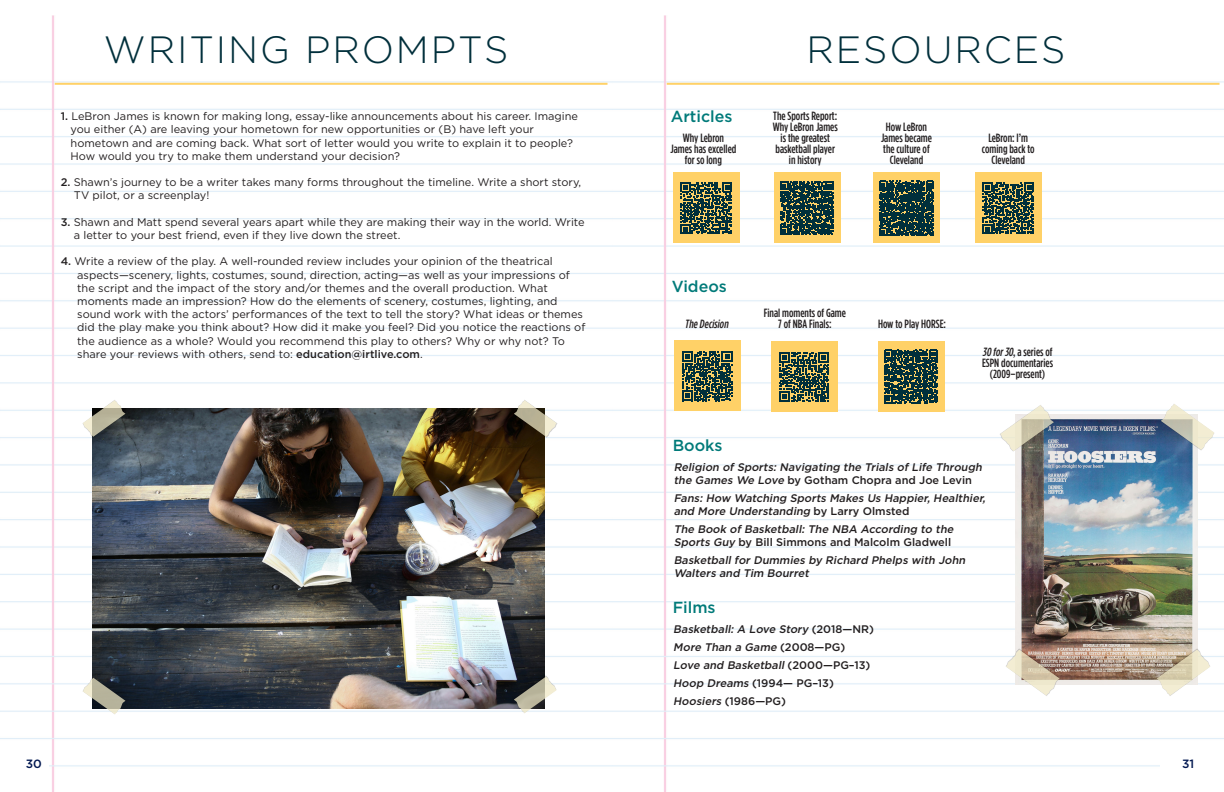
<style>
.page{position:relative;width:1224px;height:792px;background:#fff}
.page>*{position:absolute;margin:0;border:0;box-sizing:border-box;transform-origin:0 0}
.t1{font:300 38px "Gotham";letter-spacing:.05em;color:#002f3b}
.t2{font:500 16px "Gotham";color:#007a79}
.t3{font:500 12px "Gotham";color:#021851}
.t4{font:500 11.9px/11px "Gotham Condensed";color:#231f20;text-align:center}
.t5{font:italic 500 11.9px "Gotham Condensed";color:#231f20}
.t6{font:11px "Gotham";color:#231f20}
.t7{font:italic 500 11px/13.2px "Gotham";color:#231f20}
.t8{font:500 11px "Gotham";color:#231f20}
.s1{font-weight:500}
.s2{font-style:italic}
.s3{font-style:normal}
</style>
<div class="page">
<img style="left:0;top:15px;width:1224px;height:777px">
<hr style="left:55px;top:83px;width:553px;height:2px;background:#ffd167">
<img style="left:93px;top:409px;width:451px;height:299px">
<img style="left:82px;top:400px;width:44px;height:37px">
<svg style="left:83px;top:400px;width:42px;height:37px"></svg>
<img style="left:513px;top:400px;width:1px;height:37px">
<svg style="left:514px;top:400px;width:43px;height:37px"></svg>
<img style="left:82px;top:677px;width:44px;height:38px">
<svg style="left:83px;top:678px;width:42px;height:36px"></svg>
<img style="left:513px;top:676px;width:44px;height:38px">
<svg style="left:514px;top:677px;width:42px;height:36px"></svg>
<div style="left:0;top:751px;width:48px;height:30px;background:#fff"></div>
<hr style="left:667px;top:83px;width:553px;height:2px;background:#ffd167">
<img style="left:1015px;top:414px;width:183px;height:271px">
<img style="left:1000px;top:405px;width:55px;height:47px">
<svg style="left:1000px;top:405px;width:54px;height:46px"></svg>
<img style="left:1160px;top:403px;width:55px;height:48px">
<svg style="left:1161px;top:404px;width:53px;height:46px"></svg>
<img style="left:1005px;top:649px;width:55px;height:47px">
<svg style="left:1006px;top:650px;width:54px;height:46px"></svg>
<img style="left:1156px;top:649px;width:55px;height:47px">
<svg style="left:1157px;top:650px;width:53px;height:46px"></svg>
<div style="left:673px;top:172px;width:67px;height:71px;background:#ffd167"></div>
<svg style="left:680px;top:182px;width:52px;height:52px"></svg>
<div style="left:674px;top:340px;width:67px;height:71px;background:#ffd167"></div>
<svg style="left:682px;top:351px;width:50px;height:50px"></svg>
<div style="left:771px;top:341px;width:67px;height:70px;background:#ffd167"></div>
<svg style="left:779px;top:352px;width:50px;height:50px"></svg>
<div style="left:878px;top:341px;width:66px;height:70px;background:#ffd167"></div>
<svg style="left:884px;top:350px;width:54px;height:53px"></svg>
<div style="left:774px;top:172px;width:66px;height:71px;background:#ffd167"></div>
<svg style="left:780px;top:181px;width:54px;height:54px"></svg>
<div style="left:874px;top:172px;width:66px;height:71px;background:#ffd167"></div>
<svg style="left:879px;top:181px;width:55px;height:54px;background:#234541"></svg>
<div style="left:975px;top:172px;width:67px;height:71px;background:#ffd167"></div>
<svg style="left:983px;top:183px;width:51px;height:51px"></svg>
<div style="left:1160px;top:753px;width:64px;height:30px;background:#fff"></div>
<p class="t1" style="left:104px;top:26px;width:406px">WRITING PROMPTS</p>
<p class="t6" style="left:61px;top:109px;width:519px"><span class="s1">1.</span> LeBron James is known for making long, essay-like announcements about his career. Imagine</p>
<p class="t6" style="left:71px;top:123px;width:465px">you either (A) are leaving your hometown for new opportunities or (B) have left your</p>
<p class="t6" style="left:71px;top:136px;width:504px">hometown and are coming back. What sort of letter would you write to explain it to people?</p>
<p class="t6" style="left:71px;top:149px;width:331px">How would you try to make them understand your decision?</p>
<p class="t6" style="left:61px;top:175px;width:522px"><span class="s1">2.</span> Shawn’s journey to be a writer takes many forms throughout the timeline. Write a short story,</p>
<p class="t6" style="left:74px;top:189px;width:137px">TV pilot, or a screenplay!</p>
<p class="t6" style="left:61px;top:215px;width:525px"><span class="s1">3.</span> Shawn and Matt spend several years apart while they are making their way in the world. Write</p>
<p class="t6" style="left:74px;top:228px;width:328px">a letter to your best friend, even if they live down the street.</p>
<p class="t6" style="left:61px;top:255px;width:493px"><span class="s1">4.</span> Write a review of the play. A well-rounded review includes your opinion of the theatrical</p>
<p class="t6" style="left:77px;top:268px;width:494px">aspects—scenery, lights, costumes, sound, direction, acting—as well as your impressions of</p>
<p class="t6" style="left:77px;top:281px;width:472px">the script and the impact of the story and/or themes and the overall production. What</p>
<p class="t6" style="left:77px;top:294px;width:482px">moments made an impression? How do the elements of scenery, costumes, lighting, and</p>
<p class="t6" style="left:77px;top:307px;width:507px">sound work with the actors’ performances of the text to tell the story? What ideas or themes</p>
<p class="t6" style="left:77px;top:321px;width:510px">did the play make you think about? How did it make you feel? Did you notice the reactions of</p>
<p class="t6" style="left:77px;top:334px;width:489px">the audience as a whole? Would you recommend this play to others? Why or why not? To</p>
<p class="t6" style="left:77px;top:347px;width:347px">share your reviews with others, send to: <span class="s1">education@irtlive.com</span>.</p>
<p class="t3" style="left:26px;top:756px;width:18px">30</p>
<p class="t2" style="left:671px;top:106px;width:63px">Articles</p>
<p class="t4" style="left:683px;top:132px;width:43px">Why Lebron</p>
<p class="t4" style="left:670px;top:143px;width:67px">James has excelled</p>
<p class="t4" style="left:685px;top:154px;width:39px">for so long</p>
<p class="t1" style="left:807px;top:26px;width:260px">RESOURCES</p>
<p class="t4" style="left:773px;top:110px;width:67px">The Sports Report:<br>Why LeBron James is the greatest basketball player</p>
<p class="t4" style="left:789px;top:154px;width:34px">in history</p>
<p class="t4" style="left:881px;top:121px;width:52px">How LeBron<br>James became the culture of<br>Cleveland</p>
<p class="t4" style="left:982px;top:132px;width:54px">LeBron: I’m coming back to<br>Cleveland</p>
<p class="t2" style="left:672px;top:276px;width:57px">Videos</p>
<p class="t5" style="left:685px;top:318px;width:47px">The Decision</p>
<p class="t4" style="left:764px;top:307px;width:84px">Final moments of Game<br>7 of NBA Finals:</p>
<p class="t4" style="left:878px;top:319px;width:70px">How to Play HORSE:</p>
<p class="t2" style="left:673px;top:435px;width:51px">Books</p>
<p class="t4" style="left:982px;top:347px;width:73px"><span class="s2">30 for30</span>, a series of<br>ESPN documentaries (2009–present)</p>
<p class="t7" style="left:674px;top:460px;width:312px">Religion of Sports: Navigating the Trials of Life Through the Games We Love <span class="s3">by Gotham Chopra and Joe Levin</span></p>
<p class="t7" style="left:674px;top:491px;width:316px">Fans: How Watching Sports Makes Us Happier, Healthier, and More Understanding <span class="s3">by L a r ry O l m s t e d</span></p>
<p class="t7" style="left:674px;top:522px;width:284px">The Book of Basketball: The NBA According to the<br>Sports Guy <span class="s3">by Bill Simmons and Malcolm Gladwell</span></p>
<p class="t7" style="left:674px;top:554px;width:296px">Basketball for Dummies by Richard Phelps with John<br>Walters and Tim Bourret</p>
<p class="t2" style="left:673px;top:597px;width:44px">Films</p>
<p class="t7" style="left:673px;top:623px;width:202px">Basketball: A Love Story <span class="s3">( 2 0 1 8 — N R )</span></p>
<p class="t7" style="left:673px;top:641px;width:173px">More Than a Game <span class="s3">( 2 0 0 8 — P G )</span></p>
<p class="t7" style="left:673px;top:659px;width:199px">Love and Basketball <span class="s3">( 2 0 0 0 — P G –1 3 )</span></p>
<p class="t8" style="left:673px;top:676px;width:162px"><span class="s2">Hoop Dreams</span> (1994— PG–13)</p>
<p class="t8" style="left:673px;top:694px;width:114px"><span class="s2">Hoosiers</span> (1986—PG)</p>
<p class="t3" style="left:1182px;top:756px;width:14px">31</p>
</div>
